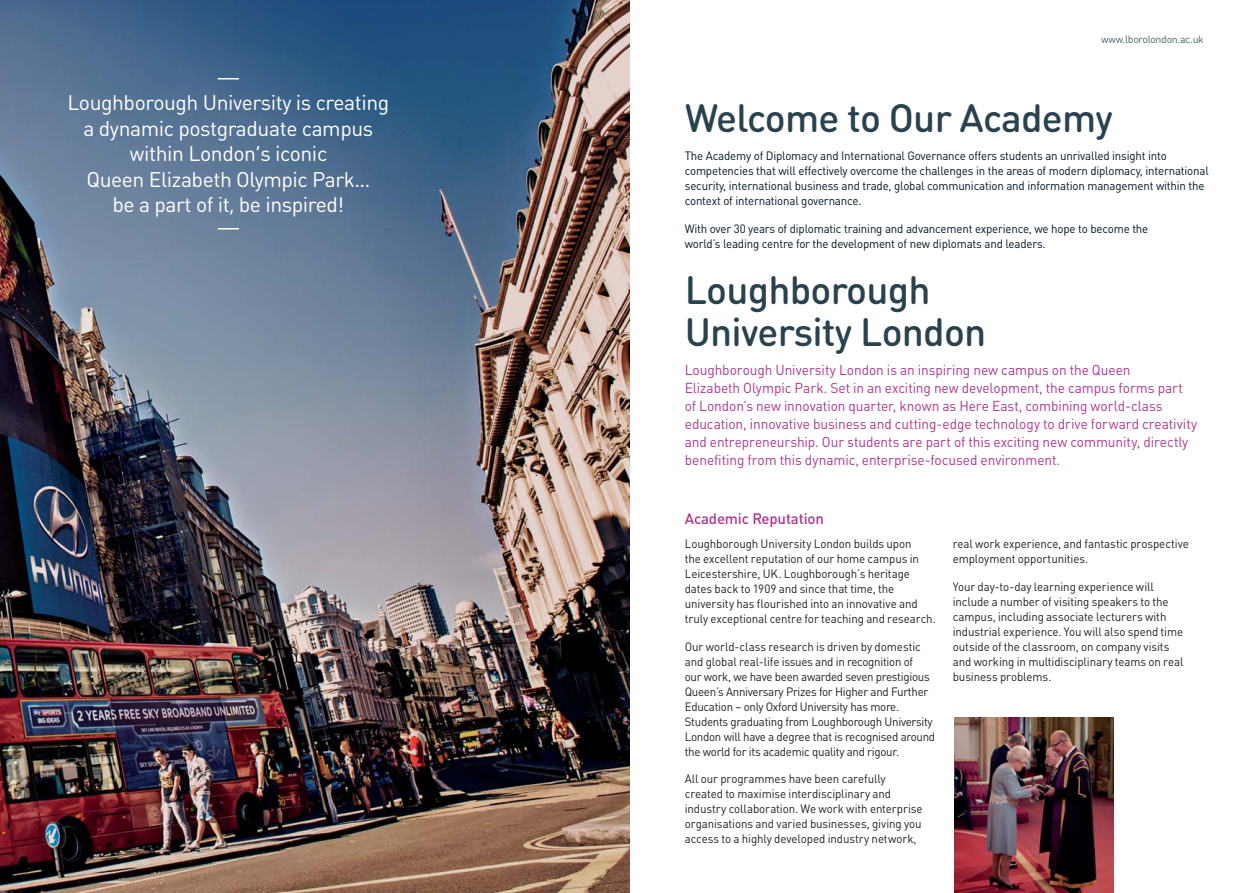
<style>
.page{position:relative;width:1259px;height:893px;background:#fff}
.page>*{position:absolute;margin:0;border:0;box-sizing:border-box;transform-origin:0 0}
.t1{font:500 39px/42px "DIN Round OT";letter-spacing:-.02em;color:#29424e}
.t2{font:21px/25.5px "DIN Round OT";letter-spacing:-.02em;color:#fff;text-align:center}
.t3{font:500 15px "DINOT";letter-spacing:-.01em;color:#ac3791}
.t4{font:14.25px/18px "DINOT";letter-spacing:-.005em;color:#ac3791;scale:.96 1}
.t5{font:12px/15px "DINOT";letter-spacing:-.01em;color:#231f20;scale:.96 1}
.t6{font:12px/15px "DINOT";letter-spacing:-.015em;color:#001722;scale:.96 1}
.t7{font:10.5px "DIN Round OT";letter-spacing:-.03em;color:#4a636f}
</style>
<div class="page">
<img style="left:0;top:0;width:629px;height:893px">
<img style="left:954px;top:718px;width:159px;height:175px">
<svg style="left:218px;top:78px;width:21px;height:1px"></svg>
<hr style="left:218px;top:228px;width:21px;height:2px;background:#fff">
<h2 class="t2" style="left:67px;top:93px;width:323px">Loughborough University is creating a dynamic postgraduate campus within London’s iconic<br>Queen Elizabeth Olympic Park…<br>be a part of it, be inspired!</h2>
<p class="t7" style="left:1101px;top:35px;width:104px">www.lborolondon.ac.uk</p>
<h1 class="t1" style="left:685px;top:102px;width:430px">Welcome to Our Academy</h1>
<p class="t6" style="left:685px;top:150px;width:547px">The Academy of Diplomacy and International Governance offers students an unrivalled insight into competencies that will effectively overcome the challenges in the areas of modern diplomacy, international security, international business and trade, global communication and information management within the context of international governance.</p>
<p class="t6" style="left:685px;top:223px;width:484px">With over 30 years of diplomatic training and advancement experience, we hope to become the world’s leading centre for the development of new diplomats and leaders.</p>
<h1 class="t1" style="left:685px;top:273px;width:303px">Loughborough<br>University London</h1>
<p class="t4" style="left:685px;top:363px;width:535px">Loughborough University London is an inspiring new campus on the Queen<br>Elizabeth Olympic Park. Set in an exciting new development, the campus forms part of London’s new innovation quarter, known as Here East, combining world-class education, innovative business and cutting-edge technology to drive forward creativity and entrepreneurship. Our students are part of this exciting new community, directly benefiting from this dynamic, enterprise-focused environment.</p>
<p class="t3" style="left:685px;top:514px;width:141px">Academic Reputation</p>
<p class="t5" style="left:685px;top:537px;width:263px">Loughborough University London builds upon<br>the excellent reputation of our home campus in Leicestershire, UK. Loughborough’s heritage dates back to 1909 and since that time, the university has flourished into an innovative and truly exceptional centre for teaching and research.</p>
<p class="t5" style="left:685px;top:640px;width:262px">Our world-class research is driven by domestic and global real-life issues and in recognition of<br>our work, we have been awarded seven prestigious Queen’s Anniversary Prizes for Higher and Further Education – only Oxford University has more.<br>Students graduating from Loughborough University London will have a degree that is recognised around the world for its academic quality and rigour.</p>
<p class="t5" style="left:685px;top:773px;width:249px">All our programmes have been carefully created to maximise interdisciplinary and industry collaboration. We work with enterprise organisations and varied businesses, giving you access to a highly developed industry network,</p>
<p class="t5" style="left:952px;top:538px;width:248px">real work experience, and fantastic prospective employment opportunities.</p>
<p class="t5" style="left:952px;top:581px;width:242px">Your day-to-day learning experience will include a number of visiting speakers to the campus, including associate lecturers with industrial experience. You will also spend time outside of the classroom, on company visits and working in multidisciplinary teams on real business problems.</p>
</div>
